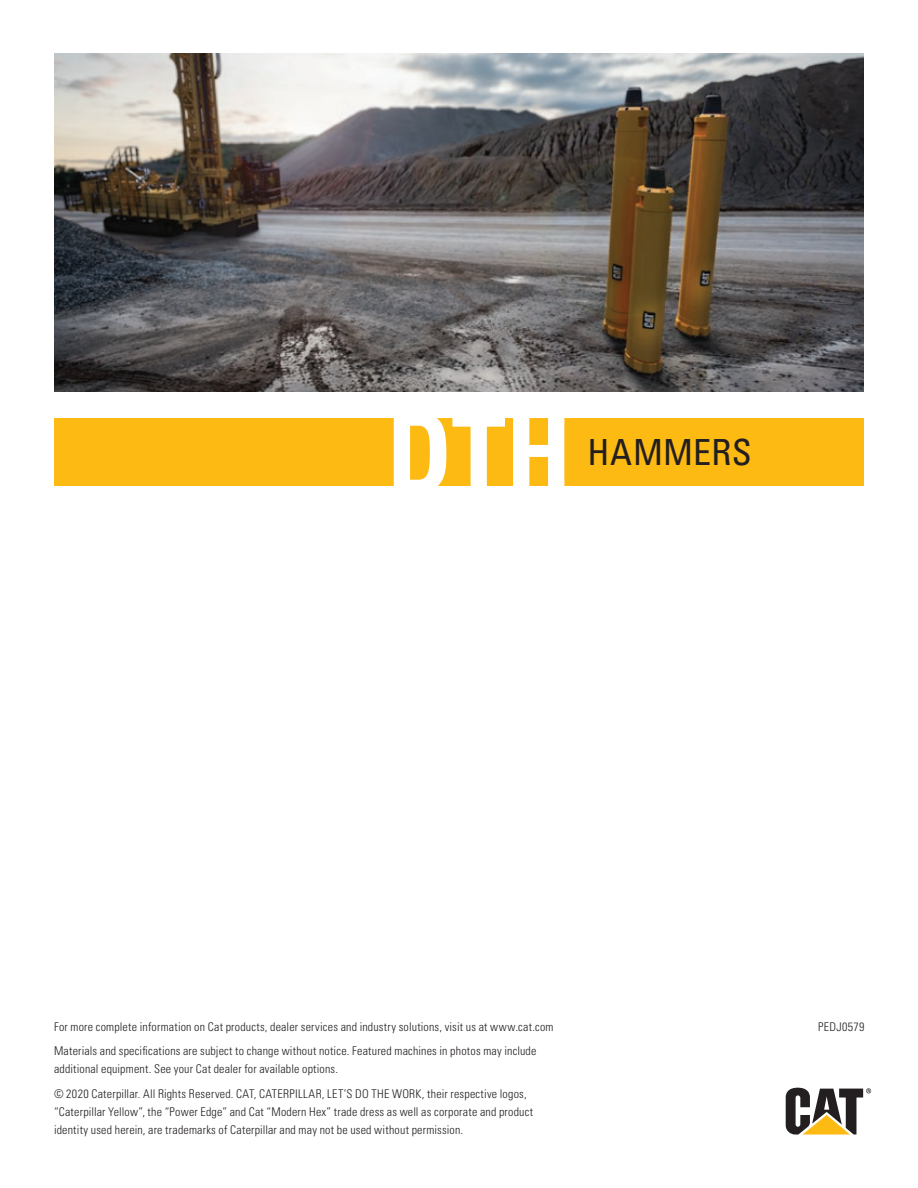
<style>
.page{position:relative;width:918px;height:1188px;background:#fff}
.page>*{position:absolute;margin:0;border:0;box-sizing:border-box;transform-origin:0 0}
.t1{font:700 condensed 108px "Univers LT Std";color:#fff}
.t2{font:condensed 36px "Univers LT Std";letter-spacing:.01em;color:#231f20}
.t3{font:300 condensed 12px/18px "Univers LT Std";letter-spacing:.015em;color:#231f20}
</style>
<div class="page">
<svg style="left:786px;top:1088px;width:85px;height:47px"></svg>
<img style="left:54px;top:54px;width:810px;height:337px">
<div style="left:54px;top:418px;width:810px;height:68px;background:#fcba13"></div>
<p class="t1" style="left:387px;top:387px;width:187px">DTH</p>
<p class="t2" style="left:587px;top:430px;width:166px">HAMMERS</p>
<p class="t3" style="left:54px;top:1017px;width:501px">For more complete information on Cat products, dealer services and industry solutions, visit us at www.cat.com</p>
<p class="t3" style="left:818px;top:1017px;width:48px">PEDJ0579</p>
<p class="t3" style="left:54px;top:1042px;width:484px">Materials and specifications are subject to change without notice. Featured machines in photos may include additional equipment. See your Cat dealer for available options.</p>
<p class="t3" style="left:54px;top:1085px;width:481px">© 2020 Caterpillar. All Rights Reserved. CAT, CATERPILLAR, LET’S DO THE WORK, their respective logos, “Caterpillar Yellow”, the “Power Edge” and Cat “Modern Hex” trade dress as well as corporate and product identity used herein, are trademarks of Caterpillar and may not be used without permission.</p>
</div>
